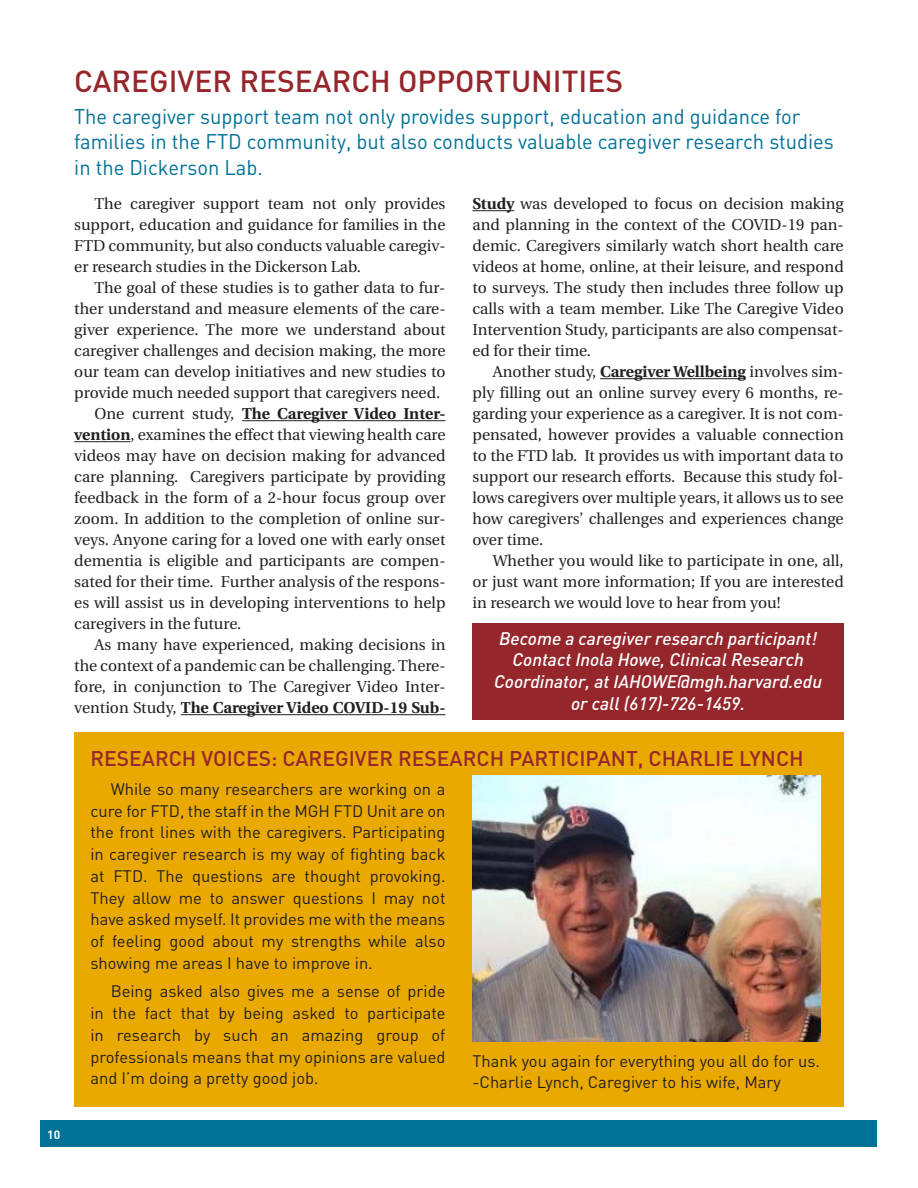
<style>
.page{position:relative;width:918px;height:1188px;background:#fff}
.page>*{position:absolute;margin:0;border:0;box-sizing:border-box;transform-origin:0 0}
.t1{font:500 30px "DIN";color:#95272c}
.t2{font:21px/25.2px "DIN";color:#007197;scale:.96 1}
.t3{font:500 21px "DIN";color:#95272c}
.t4{font:italic 500 18px/21.6px "DIN";color:#fff;text-align:center}
.t5{font:16.5px/21.8px "DIN";color:#231f20;text-align:justify}
.t6{font:15.75px/21px "Utopia";color:#231f20;text-align:justify}
.t7{font:700 15.75px "Utopia";color:#231f20}
.t8{font:700 12px "DIN";color:#fff}
.s1{font-weight:400}
.s2{font-weight:700}
</style>
<div class="page">
<div style="left:40px;top:1120px;width:838px;height:28px;background:#007197"></div>
<hr style="left:242px;top:420px;width:204px;height:1px;background:#231f20">
<hr style="left:74px;top:441px;width:56px;height:1px;background:#231f20">
<hr style="left:181px;top:714px;width:265px;height:1px;background:#231f20">
<hr style="left:472px;top:210px;width:42px;height:1px;background:#231f20">
<hr style="left:600px;top:378px;width:146px;height:1px;background:#231f20">
<div style="left:472px;top:623px;width:372px;height:96px;background:#95272c"></div>
<div style="left:74px;top:733px;width:770px;height:374px;background:#eaa900"></div>
<img style="left:472px;top:775px;width:349px;height:266px">
<h1 class="t1" style="left:74px;top:62px;width:550px">CAREGIVER RESEARCH OPPORTUNITIES</h1>
<h2 class="t2" style="left:74px;top:104px;width:793px">The caregiver support team not only provides support, education and guidance for families in the FTD community, but also conducts valuable caregiver research studies in the Dickerson Lab.</h2>
<p class="t6" style="left:74px;top:194px;width:373px;text-indent:20px">The caregiver support team not only provides support, education and guidance for families in the FTD community, but also conducts valuable caregiv&shy;er research studies in the Dickerson Lab.</p>
<p class="t6" style="left:94px;top:278px;width:353px">The goal of these studies is to gather data to fur-</p>
<p class="t6" style="left:74px;top:299px;width:373px">ther understand and measure elements of the care-</p>
<p class="t6" style="left:74px;top:320px;width:373px">giver experience. The more we understand about</p>
<p class="t6" style="left:74px;top:341px;width:373px">caregiver challenges and decision making, the more</p>
<p class="t6" style="left:74px;top:362px;width:373px">our team can develop initiatives and new studies to</p>
<p class="t6" style="left:74px;top:383px;width:368px">provide much needed support that caregivers need.</p>
<p class="t7" style="left:95px;top:405px;width:353px"><span class="s1">One current study,</span> The Caregiver Video Inter-</p>
<p class="t6" style="left:74px;top:425px;width:373px"><span class="s2">vention</span>, examines the effect that viewing health care</p>
<p class="t6" style="left:74px;top:446px;width:373px">videos may have on decision making for advanced</p>
<p class="t6" style="left:74px;top:467px;width:373px">care planning. Caregivers participate by providing</p>
<p class="t6" style="left:74px;top:488px;width:373px">feedback in the form of a 2-hour focus group over</p>
<p class="t6" style="left:74px;top:509px;width:373px">zoom. In addition to the completion of online sur-</p>
<p class="t6" style="left:74px;top:529px;width:373px">veys. Anyone caring for a loved one with early onset</p>
<p class="t6" style="left:74px;top:550px;width:373px">dementia is eligible and participants are compen-</p>
<p class="t6" style="left:74px;top:571px;width:373px">sated for their time. Further analysis of the respons-</p>
<p class="t6" style="left:74px;top:592px;width:373px">es will assist us in developing interventions to help</p>
<p class="t6" style="left:74px;top:613px;width:169px">caregivers in the future.</p>
<p class="t6" style="left:95px;top:634px;width:353px">As many have experienced, making decisions in</p>
<p class="t6" style="left:74px;top:655px;width:373px">the context of a pandemic can be challenging. There-</p>
<p class="t6" style="left:74px;top:676px;width:373px">fore, in conjunction to The Caregiver Video Inter-</p>
<p class="t7" style="left:74px;top:699px;width:373px"><span class="s1">vention Study,</span> The Caregiver Video COVID-19 Sub-</p>
<p class="t6" style="left:472px;top:194px;width:373px"><span class="s2">Study</span> was developed to focus on decision making and planning in the context of the COVID-19 pan&shy;demic. Caregivers similarly watch short health care videos at home, online, at their leisure, and respond to surveys. The study then includes three follow up calls with a team member. Like The Caregive Video Intervention Study, participants are also compensat&shy;ed for their time.</p>
<p class="t6" style="left:472px;top:362px;width:373px;text-indent:20px">Another study, <span class="s2">Caregiver Wellbeing</span> involves sim&shy;ply filling out an online survey every 6 months, re&shy;garding your experience as a caregiver. It is not com&shy;pensated, however provides a valuable connection to the FTD lab. It provides us with important data to support our research efforts. Because this study fol&shy;lows caregivers over multiple years, it allows us to see how caregivers’ challenges and experiences change over time.</p>
<p class="t6" style="left:472px;top:550px;width:373px;text-indent:20px">Whether you would like to participate in one, all, or just want more information; If you are interested in research we would love to hear from you!</p>
<p class="t4" style="left:494px;top:627px;width:329px">Become a caregiver research participant!<br>Contact Inola Howe, Clinical Research Coordinator, at IAHOWE@mgh.harvard.edu or call (617)-726-1459.</p>
<h2 class="t3" style="left:90px;top:745px;width:715px">RESEARCH VOICES: CAREGIVER RESEARCH PARTICIPANT, CHARLIE LYNCH</h2>
<p class="t5" style="left:90px;top:778px;width:357px;text-indent:20px">While so many researchers are working on a cure for FTD, the staff in the MGH FTD Unit are on the front lines with the caregivers. Participating in caregiver research is my way of fighting back at FTD. The questions are thought provoking.<br>They allow me to answer questions I may not have asked myself. It provides me with the means of feeling good about my strengths while also showing me areas I have to improve in.</p>
<p class="t5" style="left:90px;top:980px;width:357px;text-indent:20px">Being asked also gives me a sense of pride in the fact that by being asked to participate in research by such an amazing group of professionals means that my opinions are valued and I’m doing a pretty good job.</p>
<p class="t5" style="left:473px;top:1050px;width:349px;line-height:21px">Thank you again for everything you all do for us. -Charlie Lynch, Caregiver to his wife, Mary</p>
<p class="t8" style="left:47px;top:1127px;width:15px">10</p>
</div>
